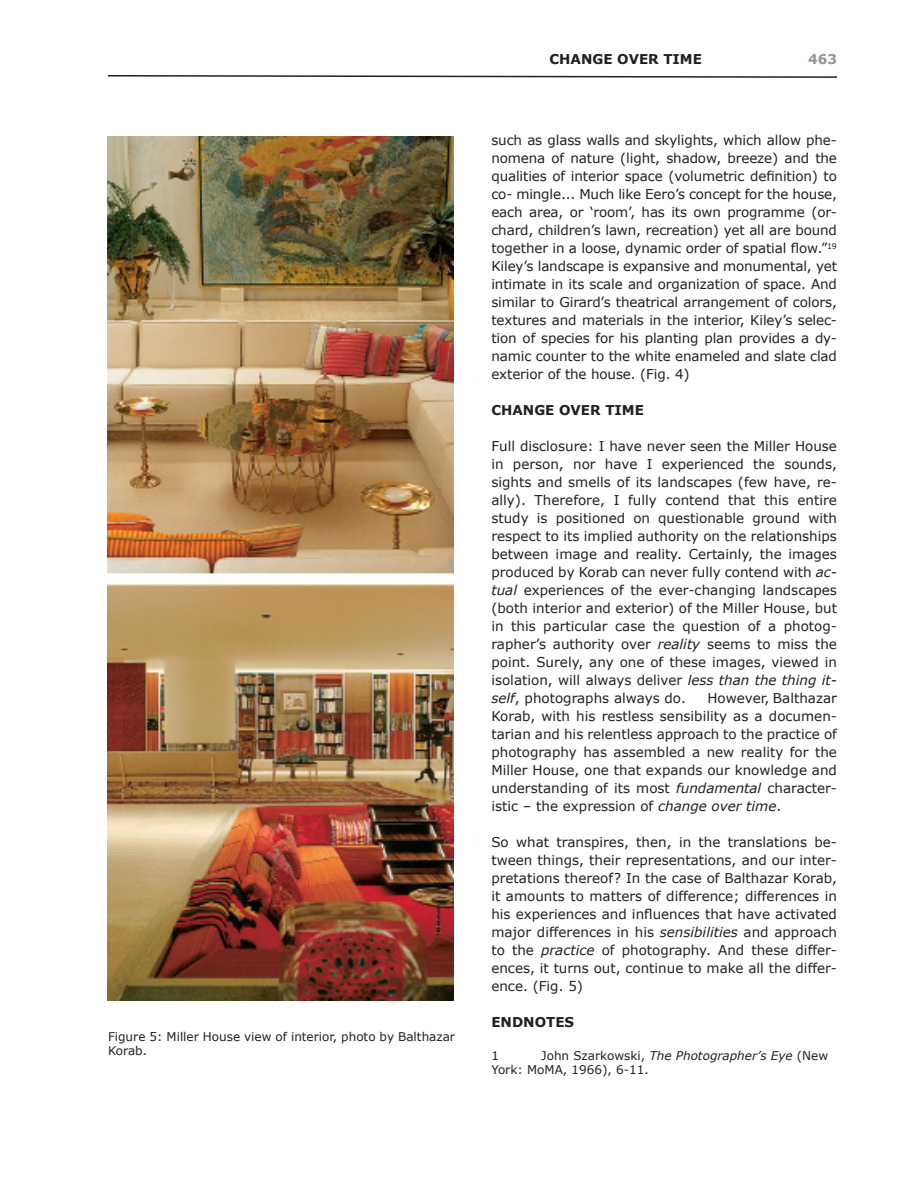
<style>
.page{position:relative;width:918px;height:1188px;background:#fff}
.page>*{position:absolute;margin:0;border:0;box-sizing:border-box;transform-origin:0 0}
.t1{font:13.5px/18px "Verdana";color:#231f20;text-align:justify}
.t2{font:700 13.5px "Verdana";color:#231f20}
.t3{font:700 13.5px "Verdana";color:#939598}
.t4{font:12px/14.4px "Verdana";color:#231f20}
.s1{font-style:italic}
</style>
<div class="page">
<svg style="left:108px;top:75px;width:729px;height:3px"></svg>
<img style="left:108px;top:136px;width:346px;height:865px">
<p class="t4" style="left:108px;top:1029px;width:349px">Figure 5: Miller House view of interior, photo by Balthazar<br>Korab.</p>
<p class="t2" style="left:549px;top:51px;width:154px">CHANGE OVER TIME</p>
<p class="t3" style="left:808px;top:51px;width:30px">463</p>
<p class="t1" style="left:491px;top:131px;width:347px">such as glass walls and skylights, which allow phe&shy;nomena of nature (light, shadow, breeze) and the qualities of interior space (volumetric definition) to co- mingle... Much like Eero’s concept for the house, each area, or ‘room’, has its own programme (or&shy;chard, children’s lawn, recreation) yet all are bound together in a loose, dynamic order of spatial flow.”<sup>19<br></sup>Kiley’s landscape is expansive and monumental, yet intimate in its scale and organization of space. And similar to Girard’s theatrical arrangement of colors, textures and materials in the interior, Kiley’s selec&shy;tion of species for his planting plan provides a dy&shy;namic counter to the white enameled and slate clad exterior of the house. (Fig. 4)</p>
<p class="t2" style="left:491px;top:402px;width:154px">CHANGE OVER TIME</p>
<p class="t1" style="left:491px;top:437px;width:347px">Full disclosure: I have never seen the Miller House in person, nor have I experienced the sounds, sights and smells of its landscapes (few have, re&shy;ally). Therefore, I fully contend that this entire study is positioned on questionable ground with respect to its implied authority on the relationships between image and reality. Certainly, the images produced by Korab can never fully contend with <span class="s1">ac&shy;tual</span> experiences of the ever-changing landscapes (both interior and exterior) of the Miller House, but in this particular case the question of a photog&shy;rapher’s authority over <span class="s1">reality</span> seems to miss the point. Surely, any one of these images, viewed in isolation, will always deliver <span class="s1">less than the thing it&shy;self</span>, photographs always do.</p>
<p class="t1" style="left:491px;top:689px;width:347px;text-indent:216px">However, Balthazar Korab, with his restless sensibility as a documen&shy;tarian and his relentless approach to the practice of photography has assembled a new reality for the Miller House, one that expands our knowledge and understanding of its most <span class="s1">fundamental</span> character&shy;istic – the expression of <span class="s1">change over time</span>.</p>
<p class="t1" style="left:491px;top:833px;width:347px">So what transpires, then, in the translations be&shy;tween things, their representations, and our inter&shy;pretations thereof? In the case of Balthazar Korab, it amounts to matters of difference; differences in his experiences and influences that have activated major differences in his <span class="s1">sensibilities</span> and approach to the <span class="s1">practice</span> of photography. And these differ&shy;ences, it turns out, continue to make all the differ&shy;ence. (Fig. 5)</p>
<p class="t2" style="left:491px;top:1014px;width:84px">ENDNOTES</p>
<p class="t4" style="left:491px;top:1048px;width:9px">1</p>
<p class="t4" style="left:491px;top:1048px;width:338px;text-indent:50px">John Szarkowski, <span class="s1">The Photographer’s Eye</span> (New<br>York: MoMA, 1966), 6-11.</p>
</div>
